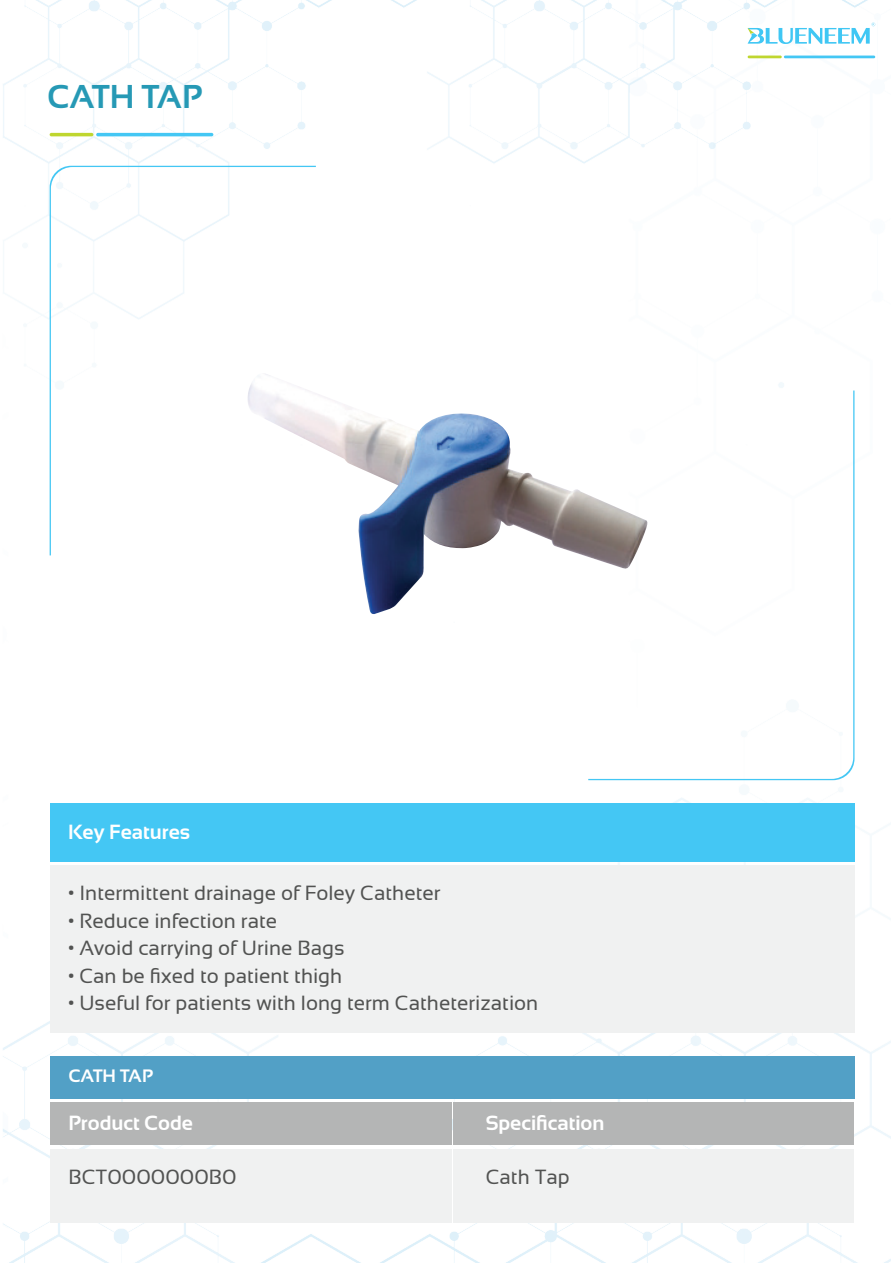
<style>
.page{position:relative;width:893px;height:1263px;background:#fff}
.page>*{position:absolute;margin:0;border:0;box-sizing:border-box;transform-origin:0 0}
.t1{font:700 33px "Sansation";color:#2699b5}
.t2{font:20.55px "Sansation";color:#525352}
.t3{font:700 20.55px "Sansation";color:#fff}
.t4{font:700 18px "Sansation";color:#fff}
</style>
<div class="page">
<img style="left:3px;top:0;width:887px;height:1263px">
<hr style="left:96px;top:133px;width:117px;height:3px;background:#44c7f4;border-radius:2px">
<hr style="left:50px;top:133px;width:43px;height:3px;background:#bfd62f;border-radius:2px">
<hr style="left:784px;top:56px;width:91px;height:2px;background:#44c7f4">
<hr style="left:748px;top:56px;width:34px;height:2px;background:#bfd62f">
<svg style="left:748px;top:23px;width:127px;height:21px"></svg>
<div style="left:50px;top:1102px;width:402px;height:43px;background:#b4b5b5"></div>
<div style="left:50px;top:1149px;width:402px;height:73px;background:#f0f1f1"></div>
<div style="left:50px;top:1056px;width:804px;height:43px;background:#52a0c6"></div>
<div style="left:453px;top:1102px;width:401px;height:43px;background:#b4b5b5"></div>
<div style="left:453px;top:1149px;width:401px;height:73px;background:#f0f1f1"></div>
<div style="left:50px;top:803px;width:804px;height:59px;background:#44c7f4"></div>
<div style="left:50px;top:865px;width:804px;height:167px;background:#f0f1f1"></div>
<svg style="left:50px;top:166px;width:266px;height:389px"></svg>
<svg style="left:588px;top:390px;width:266px;height:390px"></svg>
<h1 class="t1" style="left:47px;top:78px;width:157px">CATH TAP</h1>
<p class="t3" style="left:68px;top:820px;width:124px">Key Features</p>
<p class="t2" style="left:68px;top:882px;width:374px">• Intermittent drainage of Foley Catheter</p>
<p class="t2" style="left:68px;top:909px;width:211px">• Reduce infection rate</p>
<p class="t2" style="left:68px;top:937px;width:278px">• Avoid carrying of Urine Bags</p>
<p class="t2" style="left:68px;top:964px;width:276px">• Can be fixed to patient thigh</p>
<p class="t2" style="left:68px;top:991px;width:472px">• Useful for patients with long term Catheterization</p>
<p class="t4" style="left:68px;top:1066px;width:86px">CATH TAP</p>
<p class="t3" style="left:68px;top:1112px;width:126px">Product Code</p>
<p class="t2" style="left:68px;top:1165px;width:170px">BCT0000000B0</p>
<p class="t3" style="left:486px;top:1112px;width:120px">Specification</p>
<p class="t2" style="left:486px;top:1165px;width:86px">Cath Tap</p>
</div>
